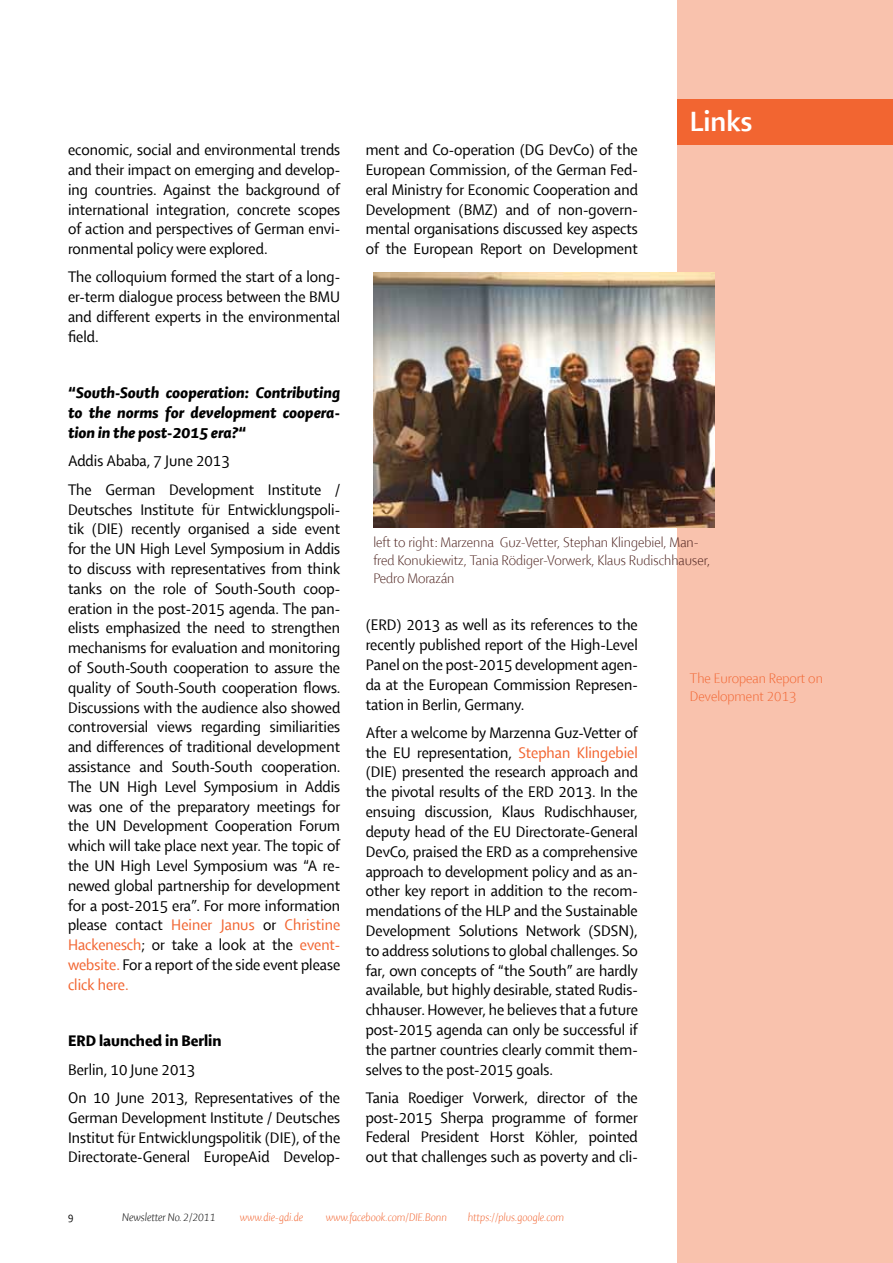
<style>
.page{position:relative;width:893px;height:1263px;background:#fff}
.page>*{position:absolute;margin:0;border:0;box-sizing:border-box;transform-origin:0 0}
.t1{font:30px "Shaker RB";color:#fff}
.t2{font:16.5px/19.8px "Shaker R";color:#000;text-align:justify}
.t3{font:16.5px/19.8px "Shaker RHI";color:#000;text-align:justify}
.t4{font:16.5px "Shaker RH";color:#000}
.t5{font:15px/18px "Shaker RL";color:#4b201c}
.t6{font:15px/18px "Shaker RL";color:#f26531}
.t7{font:12px "Shaker RLI";color:#f26531}
.t8{font:12px "Shaker RLI";color:#000}
.t9{font:10.5px "Shaker R";color:#000}
.s1{font-family:"Shaker RH"}
.s2{color:#f26531}
</style>
<div class="page">
<div style="left:677px;top:0;width:216px;height:1263px;background:#f9c2ad"></div>
<img style="left:373px;top:272px;width:341px;height:256px">
<div style="left:677px;top:99px;width:216px;height:46px;background:#f26531"></div>
<p class="t2" style="left:68px;top:140px;width:274px">economic, social and environmental trends and their impact on emerging and develop&shy;ing countries. Against the background of international integration, concrete scopes of action and perspectives of German envi&shy;ronmental policy were explored.</p>
<p class="t2" style="left:68px;top:267px;width:274px">The colloquium formed the start of a long&shy;er-term dialogue process between the BMU and different experts in the environmental field.</p>
<p class="t3" style="left:68px;top:383px;width:274px"><span class="s1">“</span>South-South cooperation: Contributing to the norms for development coopera&shy;tion in the post-2015 era?<span class="s1">“</span></p>
<p class="t2" style="left:68px;top:447px;width:274px;line-height:28.3px">Addis Ababa, 7 June 2013<br>The German Development Institute /</p>
<p class="t2" style="left:68px;top:499px;width:274px">Deutsches Institute für Entwicklungspoli&shy;tik (DIE) recently organised a side event for the UN High Level Symposium in Addis to discuss with representatives from think tanks on the role of South-South coop&shy;eration in the post-2015 agenda. The pan&shy;elists emphasized the need to strengthen mechanisms for evaluation and monitoring of South-South cooperation to assure the quality of South-South cooperation flows.<br>Discussions with the audience also showed controversial views regarding similiarities and differences of traditional development assistance and South-South cooperation.<br>The UN High Level Symposium in Addis was one of the preparatory meetings for the UN Development Cooperation Forum which will take place next year. The topic of the UN High Level Symposium was “A re&shy;newed global partnership for development for a post-2015 era”. For more information please contact <span class="s2">Heiner Janus</span> or <span class="s2">Christine Hackenesch</span>; or take a look at the <span class="s2">event&shy;website.</span> For a report of the side event please <span class="s2">click here.</span></p>
<p class="t4" style="left:68px;top:1032px;width:155px">ERD launched in Berlin</p>
<p class="t2" style="left:68px;top:1055px;width:274px;line-height:28.3px">Berlin, 10 June 2013<br>On 10 June 2013, Representatives of the</p>
<p class="t2" style="left:68px;top:1108px;width:274px">German Development Institute / Deutsches Institut für Entwicklungspolitik (DIE), of the Directorate-General EuropeAid Develop-</p>
<p class="t2" style="left:366px;top:140px;width:274px">ment and Co-operation (DG DevCo) of the European Commission, of the German Fed&shy;eral Ministry for Economic Cooperation and Development (BMZ) and of non-govern&shy;mental organisations discussed key aspects of the European Report on Development</p>
<h1 class="t1" style="left:690px;top:105px;width:64px">Links</h1>
<p class="t5" style="left:373px;top:533px;width:338px">left to right: Marzenna Guz-Vetter, Stephan Klingebiel, Man&shy;fred Konukiewitz, Tania Rödiger-Vorwerk, Klaus Rudischhauser,<br>Pedro Morazán</p>
<p class="t2" style="left:366px;top:615px;width:274px">(ERD) 2013 as well as its references to the recently published report of the High-Level Panel on the post-2015 development agen&shy;da at the European Commission Represen&shy;tation in Berlin, Germany.</p>
<p class="t2" style="left:366px;top:723px;width:274px">After a welcome by Marzenna Guz-Vetter of the EU representation, <span class="s2">Stephan Klingebiel </span>(DIE) presented the research approach and the pivotal results of the ERD 2013. In the ensuing discussion, Klaus Rudischhauser, deputy head of the EU Directorate-General DevCo, praised the ERD as a comprehensive approach to development policy and as an&shy;other key report in addition to the recom&shy;mendations of the HLP and the Sustainable Development Solutions Network (SDSN), to address solutions to global challenges. So far, own concepts of “the South” are hardly available, but highly desirable, stated Rudis&shy;chhauser. However, he believes that a future post-2015 agenda can only be successful if the partner countries clearly commit them&shy;selves to the post-2015 goals.</p>
<p class="t2" style="left:366px;top:1088px;width:274px">Tania Roediger Vorwerk, director of the post-2015 Sherpa programme of former Federal President Horst Köhler, pointed out that challenges such as poverty and cli-</p>
<p class="t6" style="left:690px;top:669px;width:134px">The European Report on<br>Development 2013</p>
<p class="t9" style="left:68px;top:1212px;width:7px">9</p>
<p class="t8" style="left:122px;top:1210px;width:95px">Newsletter No. 2/2011</p>
<p class="t7" style="left:240px;top:1210px;width:65px">www.die-gdi.de</p>
<p class="t7" style="left:326px;top:1210px;width:123px">www.facebook.com/DIE.Bonn</p>
<p class="t7" style="left:468px;top:1210px;width:98px">https://plus.google.com</p>
</div>
